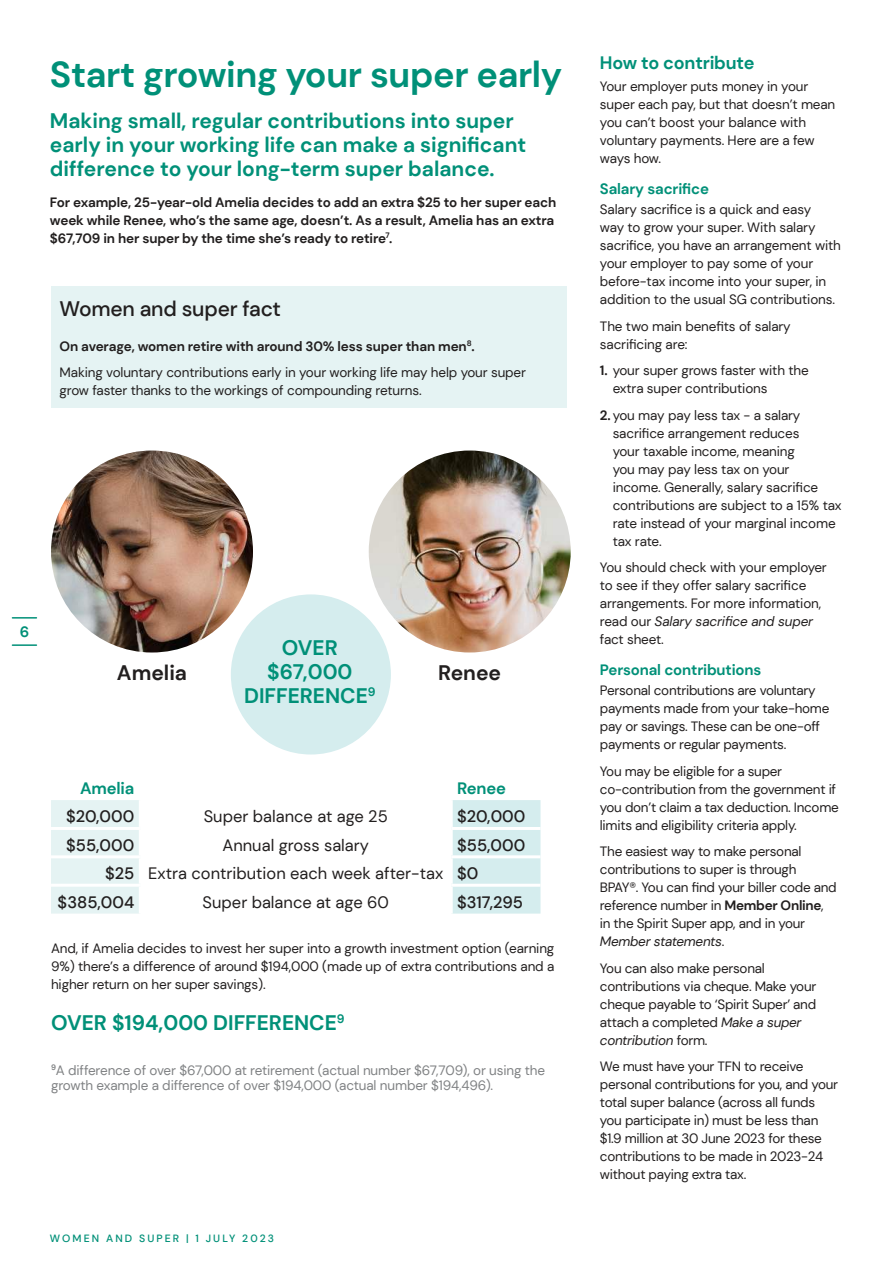
<style>
.page{position:relative;width:893px;height:1263px;background:#fff}
.page>*{position:absolute;margin:0;border:0;box-sizing:border-box;transform-origin:0 0}
.t1{font:700 36px "DM Sans";letter-spacing:-.01em;color:#009078}
.t2{font:700 21px/24px "DM Sans";color:#009078}
.t3{font:500 21px "DM Sans";letter-spacing:-.01em;color:#221f1f}
.t4{font:700 21px "DM Sans";color:#221f1f}
.t5{font:700 18px "DM Sans";letter-spacing:-.01em;color:#009078}
.t6{font:16.5px "DM Sans";color:#221f1f}
.t7{font:500 16.5px "DM Sans";color:#221f1f}
.t8{font:700 16.5px "DM Sans";letter-spacing:-.01em;color:#009078}
.t9{font:700 15px "DM Sans";letter-spacing:-.01em;color:#009078}
.t10{font:13.5px/18px "DM Sans";letter-spacing:-.02em;color:#221f1f}
.t11{font:700 13.5px/18px "DM Sans";letter-spacing:-.01em;color:#221f1f}
.t12{font:13.5px/15px "DM Sans";letter-spacing:-.01em;color:#808284}
.t13{font:500 10.5px "DM Sans";letter-spacing:.2em;color:#009078}
.s1{font-weight:700}
.s2{font-weight:500}
.s3{font-style:italic}
</style>
<div class="page">
<hr style="left:12px;top:617px;width:24px;height:2px;background:#009078">
<hr style="left:12px;top:644px;width:24px;height:2px;background:#009078">
<img style="left:51px;top:450px;width:202px;height:202px;border-radius:101px">
<img style="left:369px;top:450px;width:202px;height:202px;border-radius:101px">
<div style="left:231px;top:594px;width:160px;height:160px;background:#d5edee;border-radius:50%"></div>
<div style="left:51px;top:286px;width:516px;height:121px;background:#e5f3f3"></div>
<svg style="left:51px;top:800px;width:489px;height:113px"></svg>
<hr style="left:139px;top:800px;width:3px;height:27px;background:#fff">
<hr style="left:450px;top:800px;width:3px;height:27px;background:#fff">
<hr style="left:51px;top:827px;width:89px;height:3px;background:#fff">
<hr style="left:140px;top:827px;width:311px;height:3px;background:#fff">
<hr style="left:139px;top:830px;width:3px;height:25px;background:#fff">
<hr style="left:451px;top:827px;width:89px;height:3px;background:#fff">
<hr style="left:450px;top:830px;width:3px;height:25px;background:#fff">
<hr style="left:51px;top:855px;width:89px;height:3px;background:#fff">
<hr style="left:140px;top:855px;width:311px;height:3px;background:#fff">
<hr style="left:139px;top:858px;width:3px;height:26px;background:#fff">
<hr style="left:451px;top:855px;width:89px;height:3px;background:#fff">
<hr style="left:450px;top:858px;width:3px;height:26px;background:#fff">
<hr style="left:51px;top:884px;width:89px;height:3px;background:#fff">
<hr style="left:140px;top:884px;width:311px;height:3px;background:#fff">
<hr style="left:139px;top:887px;width:3px;height:26px;background:#fff">
<hr style="left:451px;top:884px;width:89px;height:3px;background:#fff">
<hr style="left:450px;top:887px;width:3px;height:26px;background:#fff">
<h1 class="t1" style="left:50px;top:58px;width:514px">Start growing your super early</h1>
<h2 class="t2" style="left:50px;top:110px;width:478px">Making small, regular contributions into super early in your working life can make a signi昀椀cant difference to your long-term super balance.</h2>
<p class="t11" style="left:50px;top:194px;width:508px">For example, 25-year-old Amelia decides to add an extra $25 to her super each week while Renee, who’s the same age, doesn’t. As a result, Amelia has an extra $67,709 in her super by the time she’s ready to retire<sup>7</sup>.</p>
<h2 class="t3" style="left:60px;top:295px;width:223px">Women and super fact</h2>
<p class="t10" style="left:60px;top:333px;width:468px;line-height:26.5px"><span class="s1">On average, women retire with around 30% less super than men</span><sup>8</sup><span class="s1">.<br></span>Making voluntary contributions early in your working life may help your super</p>
<p class="t10" style="left:60px;top:382px;width:364px">grow faster thanks to the workings of compounding returns.</p>
<p class="t9" style="left:20px;top:625px;width:11px">6</p>
<h2 class="t2" style="left:244px;top:637px;width:133px;text-align:center">OVER $67,000<br>DIFFERENCE<sup>9</sup></h2>
<h2 class="t4" style="left:117px;top:663px;width:72px">Amelia</h2>
<h2 class="t4" style="left:438px;top:663px;width:64px">Renee</h2>
<p class="t8" style="left:80px;top:781px;width:56px">Amelia</p>
<p class="t8" style="left:457px;top:781px;width:50px">Renee</p>
<p class="t7" style="left:66px;top:806px;width:70px">$20,000</p>
<p class="t6" style="left:204px;top:809px;width:186px">Super balance at age 25</p>
<p class="t7" style="left:457px;top:806px;width:70px">$20,000</p>
<p class="t7" style="left:66px;top:835px;width:70px">$55,000</p>
<p class="t6" style="left:222px;top:837px;width:148px">Annual gross salary</p>
<p class="t7" style="left:457px;top:835px;width:70px">$55,000</p>
<p class="t6" style="left:105px;top:866px;width:375px"><span class="s2">$25</span> Extra contribution each week after-tax <span class="s2">$0</span></p>
<p class="t7" style="left:58px;top:891px;width:78px">$385,004</p>
<p class="t6" style="left:203px;top:894px;width:188px">Super balance at age 60</p>
<p class="t7" style="left:457px;top:894px;width:67px">$317,295</p>
<p class="t10" style="left:51px;top:940px;width:505px;text-align:justify">And, if Amelia decides to invest her super into a growth investment option (earning 9%) there’s a difference of around $194,000 (made up of extra contributions and a higher return on her super savings).</p>
<h2 class="t2" style="left:51px;top:1012px;width:295px">OVER $194,000 DIFFERENCE<sup>9</sup></h2>
<p class="t12" style="left:51px;top:1063px;width:496px"><sup>9</sup>A difference of over $67,000 at retirement (actual number $67,709), or using the growth example a difference of over $194,000 (actual number $194,496).</p>
<p class="t13" style="left:50px;top:1234px;width:226px">WOMEN AND SUPER | 1 JULY 2023</p>
<h3 class="t5" style="left:600px;top:54px;width:156px">How to contribute</h3>
<p class="t10" style="left:600px;top:78px;width:237px">Your employer puts money in your super each pay, but that doesn’t mean you can’t boost your balance with voluntary payments. Here are a few ways how.</p>
<p class="t9" style="left:600px;top:179px;width:111px">Salary sacri昀椀ce</p>
<p class="t10" style="left:600px;top:200px;width:243px">Salary sacri昀椀ce is a quick and easy<br>way to grow your super. With salary sacri昀椀ce, you have an arrangement with your employer to pay some of your before-tax income into your super, in addition to the usual SG contributions.</p>
<p class="t10" style="left:600px;top:317px;width:192px">The two main bene昀椀ts of salary sacri昀椀cing are:</p>
<p class="t10" style="left:613px;top:362px;width:198px;text-indent:-13px"><span class="s1">1.</span> your super grows faster with the extra super contributions</p>
<p class="t10" style="left:613px;top:407px;width:230px;text-indent:-13px"><span class="s1">2.</span> you may pay less tax - a salary<br>sacri昀椀ce arrangement reduces<br>your taxable income, meaning<br>you may pay less tax on your<br>income. Generally, salary sacri昀椀ce contributions are subject to a 15% tax rate instead of your marginal income tax rate.</p>
<p class="t10" style="left:600px;top:559px;width:228px">You should check with your employer to see if they offer salary sacri昀椀ce arrangements. For more information, read our <span class="s3">Salary sacri昀椀ce and super </span>fact sheet.</p>
<p class="t9" style="left:600px;top:663px;width:163px">Personal contributions</p>
<p class="t10" style="left:600px;top:682px;width:231px">Personal contributions are voluntary payments made from your take-home pay or savings. These can be one-off payments or regular payments.</p>
<p class="t10" style="left:600px;top:763px;width:240px">You may be eligible for a super co-contribution from the government if you don’t claim a tax deduction. Income limits and eligibility criteria apply.</p>
<p class="t10" style="left:600px;top:843px;width:238px">The easiest way to make personal contributions to super is through<br>BPAY®. You can 昀椀nd your biller code and reference number in <span class="s1">Member Online</span>, in the Spirit Super app, and in your<br><span class="s3">Member statements</span>.</p>
<p class="t10" style="left:600px;top:960px;width:218px">You can also make personal contributions via cheque. Make your cheque payable to ‘Spirit Super’ and attach a completed <span class="s3">Make a super contribution</span> form.</p>
<p class="t10" style="left:600px;top:1058px;width:240px">We must have your TFN to receive personal contributions for you, and your total super balance (across all funds you participate in) must be less than $1.9 million at 30 June 2023 for these contributions to be made in 2023-24 without paying extra tax.</p>
</div>
